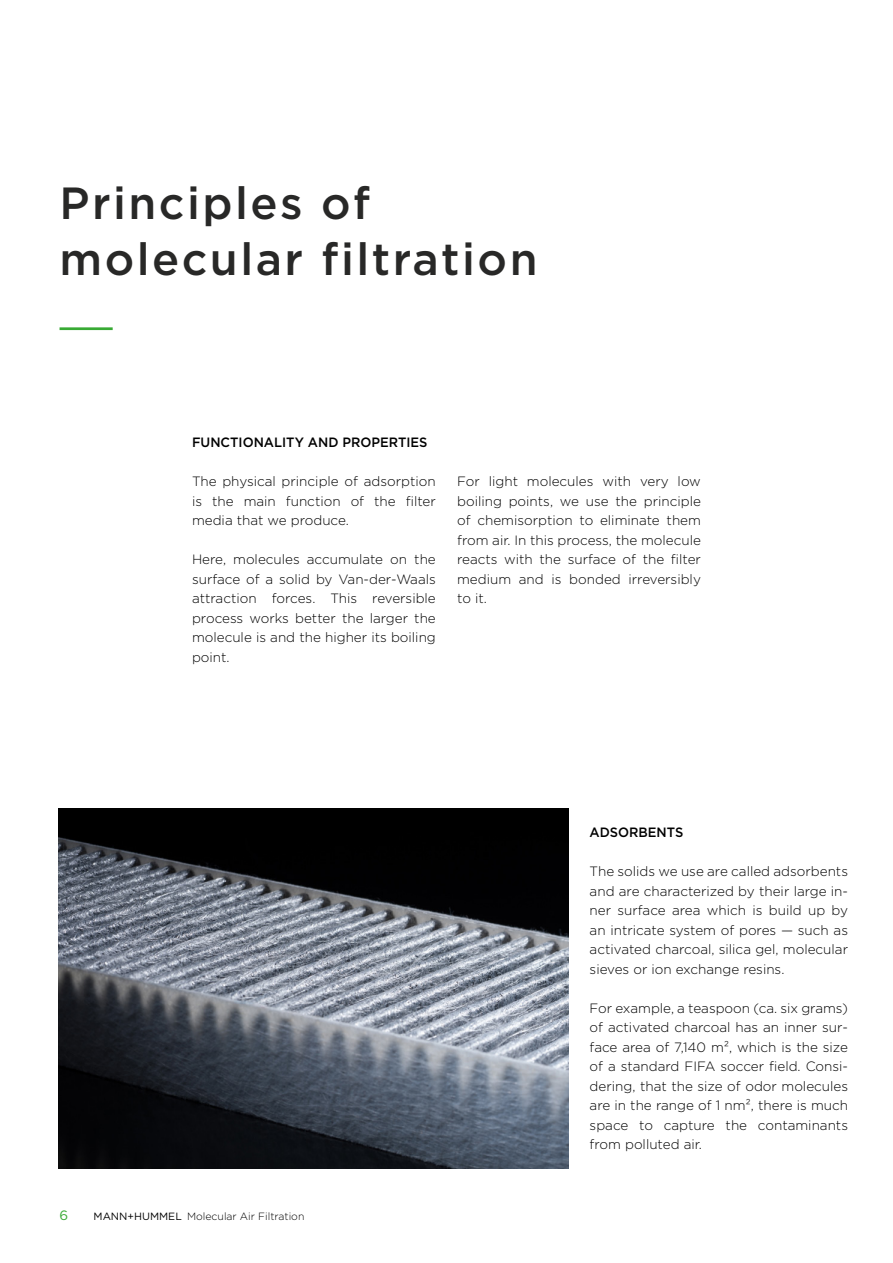
<style>
.page{position:relative;width:893px;height:1263px;background:#fff}
.page>*{position:absolute;margin:0;border:0;box-sizing:border-box;transform-origin:0 0}
.t1{font:500 45px/55.5px "Gotham";letter-spacing:.055em;color:#282827}
.t2{font:300 13.5px/19.5px "Gotham";color:#000;text-align:justify}
.t3{font:500 13.5px "Gotham";color:#000;scale:.96 1}
.t4{font:13.5px "Gotham";color:#38aa34}
.t5{font:300 10.5px "Gotham";color:#000}
.s1{font-weight:400}
</style>
<div class="page">
<img style="left:59px;top:808px;width:509px;height:361px">
<hr style="left:60px;top:327px;width:53px;height:3px;background:#38aa34">
<h1 class="t1" style="left:60px;top:175px;width:479px">Principles of molecular filtration</h1>
<p class="t3" style="left:192px;top:433px;width:247px">FUNCTIONALITY AND PROPERTIES</p>
<p class="t2" style="left:192px;top:471px;width:245px">The physical principle of adsorption is the main function of the filter media that we produce.</p>
<p class="t2" style="left:192px;top:549px;width:245px">Here, molecules accumulate on the surface of a solid by Van-der-Waals attraction forces. This reversible process works better the larger the molecule is and the higher its boiling point.</p>
<p class="t2" style="left:457px;top:471px;width:245px">For light molecules with very low boiling points, we use the principle of chemisorption to eliminate them from air. In this process, the molecule reacts with the surface of the filter medium and is bonded irreversibly to it.</p>
<p class="t4" style="left:60px;top:1207px;width:10px">6</p>
<p class="t5" style="left:94px;top:1210px;width:212px"><span class="s1">MANN+HUMMEL</span> Molecular Air Filtration</p>
<p class="t3" style="left:590px;top:823px;width:99px">ADSORBENTS</p>
<p class="t2" style="left:590px;top:861px;width:260px">The solids we use are called adsorbents and are characterized by their large in&shy;ner surface area which is build up by an intricate system of pores — such as activated charcoal, silica gel, molecular sieves or ion exchange resins.</p>
<p class="t2" style="left:590px;top:998px;width:260px">For example, a teaspoon (ca. six grams) of activated charcoal has an inner sur&shy;face area of 7,140 m², which is the size of a standard FIFA soccer field. Consi&shy;dering, that the size of odor molecules are in the range of 1 nm², there is much space to capture the contaminants from polluted air.</p>
</div>
